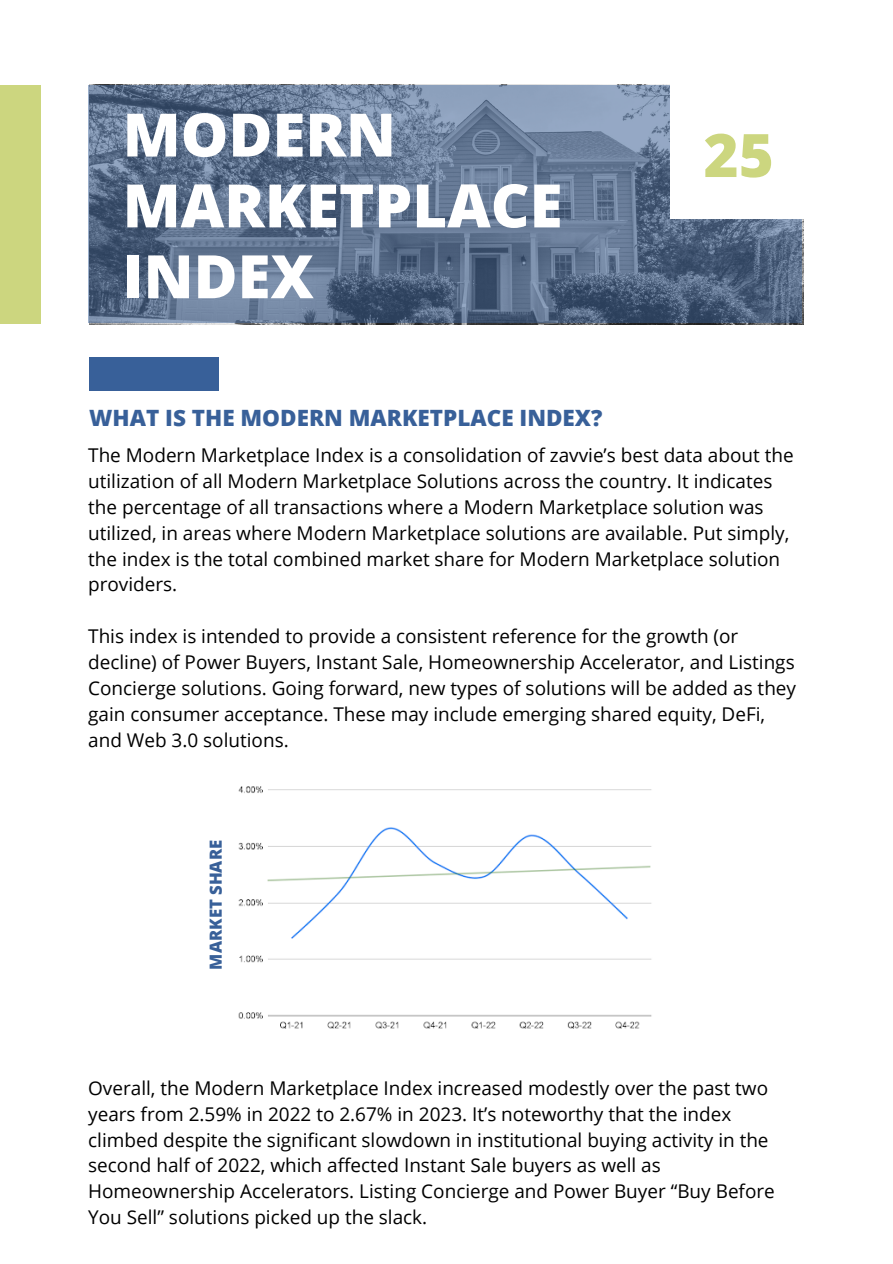
<style>
.page{position:relative;width:893px;height:1264px;background:#fff}
.page>*{position:absolute;margin:0;border:0;box-sizing:border-box;transform-origin:0 0}
.t1{font:800 60px/70.8px "Open Sans";color:#fff}
.t2{font:800 60px "Open Sans";color:#ccd67f}
.t3{font:800 22.5px "Open Sans";color:#386099}
.t4{font:18.9px/25.8px "Open Sans";color:#000}
.t5{font:800 16.65px "Open Sans";color:#386099}
</style>
<div class="page">
<svg style="left:88px;top:85px;width:713px;height:237px;background:#5f738f"></svg>
<div style="left:669px;top:81px;width:138px;height:138px;background:#fff"></div>
<div style="left:89px;top:357px;width:130px;height:34px;background:#386099"></div>
<div style="left:0;top:85px;width:41px;height:238px;background:#ccd67f"></div>
<img style="left:238px;top:786px;width:414px;height:243px">
<h1 class="t1" style="left:123px;top:98px;width:441px">MODERN<br>MARKETPLACE<br>INDEX</h1>
<p class="t3" style="left:89px;top:402px;width:514px">WHAT IS THE MODERN MARKETPLACE INDEX?</p>
<h1 class="t2" style="left:703px;top:113px;width:72px">25</h1>
<p class="t4" style="left:88px;top:442px;width:707px">The Modern Marketplace Index is a consolidation of zavvie’s best data about the utilization of all Modern Marketplace Solutions across the country. It indicates the percentage of all transactions where a Modern Marketplace solution was utilized, in areas where Modern Marketplace solutions are available. Put simply, the index is the total combined market share for Modern Marketplace solution providers.</p>
<p class="t4" style="left:88px;top:623px;width:709px">This index is intended to provide a consistent reference for the growth (or decline) of Power Buyers, Instant Sale, Homeownership Accelerator, and Listings Concierge solutions. Going forward, new types of solutions will be added as they gain consumer acceptance. These may include emerging shared equity, DeFi, and Web 3.0 solutions.</p>
<p class="t5" style="left:204px;top:969px;width:131px;rotate:-90deg">MARKET SHARE</p>
<p class="t4" style="left:88px;top:1074px;width:688px">Overall, the Modern Marketplace Index increased modestly over the past two years from 2.59% in 2022 to 2.67% in 2023. It’s noteworthy that the index climbed despite the significant slowdown in institutional buying activity in the second half of 2022, which affected Instant Sale buyers as well as Homeownership Accelerators. Listing Concierge and Power Buyer “Buy Before You Sell” solutions picked up the slack.</p>
</div>
